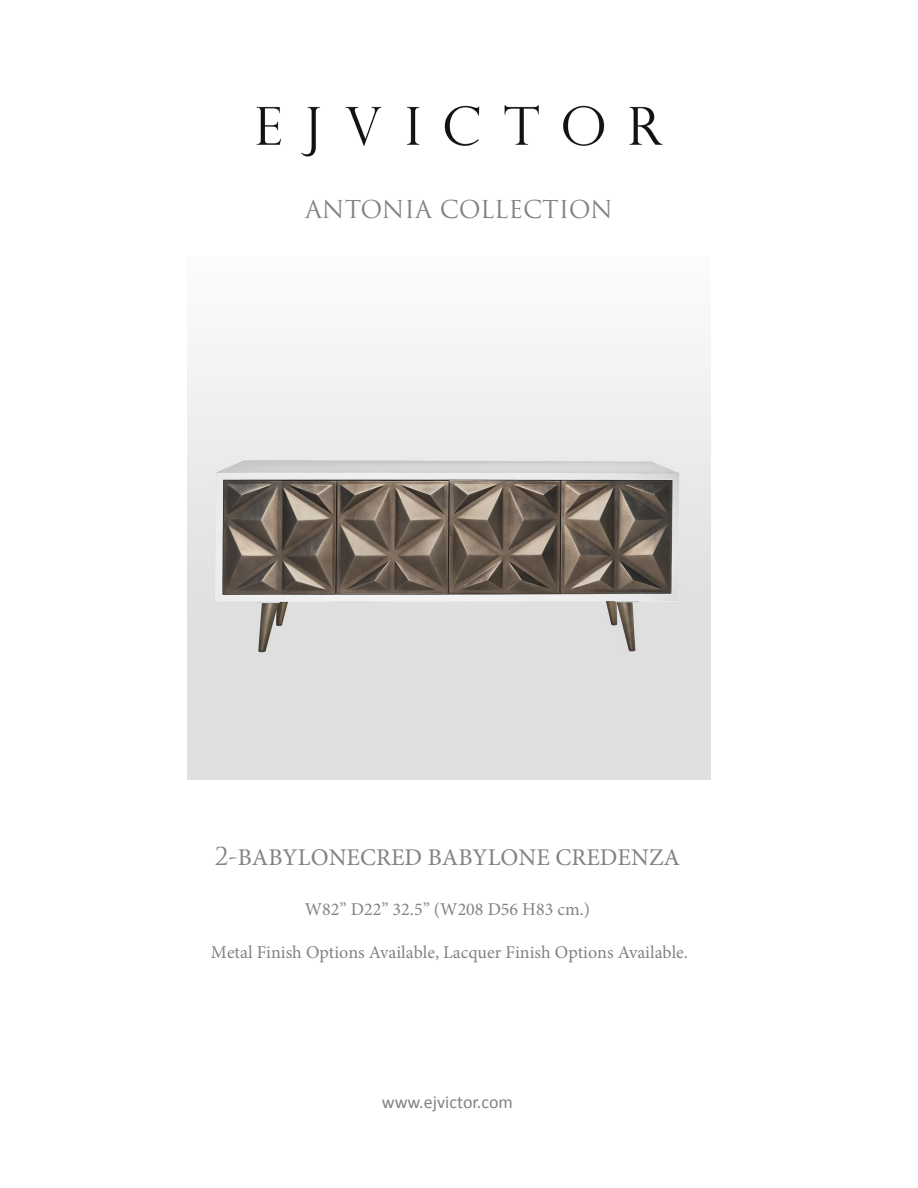
<style>
.page{position:relative;width:918px;height:1188px;background:#fff}
.page>*{position:absolute;margin:0;border:0;box-sizing:border-box;transform-origin:0 0}
.t1{font:24px "Minion Pro";color:#808285}
.t2{font:24px "Trajan Pro";color:#808285}
.t3{font:18px "Minion Pro";color:#808285}
.t4{font:18px "Calibri";color:#808285}
.s1{font-family:"Trajan Pro"}
</style>
<div class="page">
<img style="left:256px;top:105px;width:407px;height:52px">
<img style="left:187px;top:346px;width:523px;height:434px">
<h1 class="t2" style="left:305px;top:194px;width:309px">ANTONIA COLLECTION</h1>
<p class="t1" style="left:215px;top:842px;width:467px"><span class="s1">2-</span>BABYLONECRED BABYLONE CREDENZA</p>
<p class="t3" style="left:305px;top:897px;width:287px">W82” D22” 32.5” (W208 D56 H83 cm.)</p>
<p class="t3" style="left:211px;top:941px;width:479px">Metal Finish Options Available, Lacquer Finish Options Available.</p>
<p class="t4" style="left:382px;top:1090px;width:133px">www.ejvictor.com</p>
</div>
